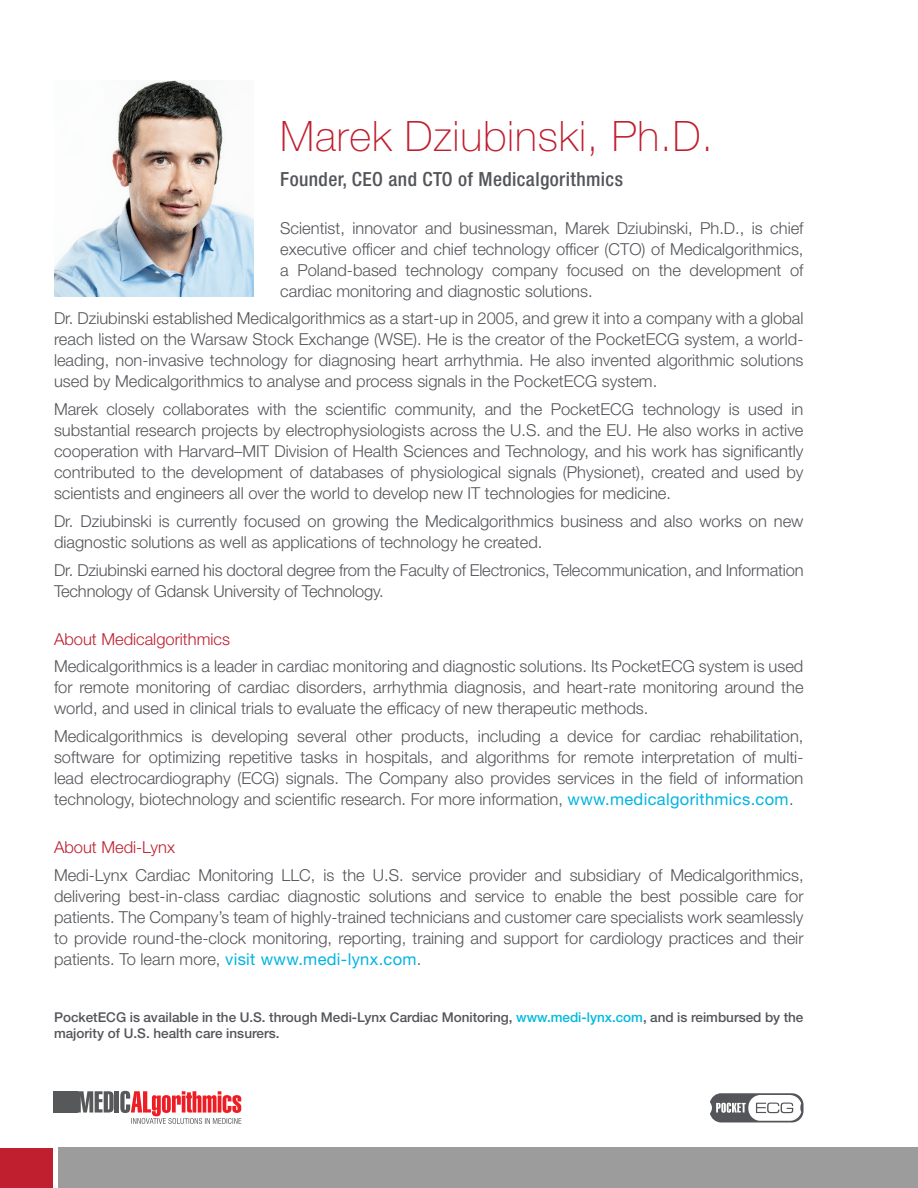
<style>
.page{position:relative;width:918px;height:1188px;background:#fff}
.page>*{position:absolute;margin:0;border:0;box-sizing:border-box;transform-origin:0 0}
.t1{font:100 42px "Helvetica Neue LT Std";letter-spacing:.02em;color:#bf1f2e}
.t2{font:500 condensed 19.5px "Helvetica Neue LT Std";letter-spacing:.02em;color:#54555a}
.t3{font:300 16.5px/21px "Helvetica Neue LT Std";color:#54555a;text-align:justify}
.t4{font:300 16.5px "Helvetica Neue LT Std";color:#bf1f2e}
.t5{font:500 13.5px/16.5px "Helvetica Neue LT Std";color:#54555a}
.s1{font-weight:400;color:#00b4e3}
.s2{color:#00bade}
</style>
<div class="page">
<div style="left:59px;top:1148px;width:859px;height:40px;background:#9c9c9c"></div>
<div style="left:0;top:1148px;width:52px;height:40px;background:#bf1f2e"></div>
<img style="left:54px;top:81px;width:199px;height:216px">
<svg style="left:710px;top:1093px;width:94px;height:29px"></svg>
<svg style="left:53px;top:1090px;width:189px;height:34px"></svg>
<p class="t1" style="left:280px;top:112px;width:435px">Marek Dziubinski, Ph.D.</p>
<p class="t2" style="left:280px;top:167px;width:344px">Founder, CEO and CTO of Medicalgorithmics</p>
<p class="t3" style="left:280px;top:217px;width:525px">Scientist, innovator and businessman, Marek Dziubinski, Ph.D., is chief executive officer and chief technology officer (CTO) of Medicalgorithmics, a Poland-based technology company focused on the development of cardiac monitoring and diagnostic solutions.</p>
<p class="t3" style="left:54px;top:308px;width:751px">Dr. Dziubinski established Medicalgorithmics as a start-up in 2005, and grew it into a company with a global reach listed on the Warsaw Stock Exchange (WSE). He is the creator of the PocketECG system, a world&shy;leading, non-invasive technology for diagnosing heart arrhythmia. He also invented algorithmic solutions used by Medicalgorithmics to analyse and process signals in the PocketECG system.</p>
<p class="t3" style="left:54px;top:398px;width:751px">Marek closely collaborates with the scientific community, and the PocketECG technology is used in substantial research projects by electrophysiologists across the U.S. and the EU. He also works in active cooperation with Harvard–MIT Division of Health Sciences and Technology, and his work has significantly contributed to the development of databases of physiological signals (Physionet), created and used by scientists and engineers all over the world to develop new IT technologies for medicine.</p>
<p class="t3" style="left:54px;top:510px;width:751px">Dr. Dziubinski is currently focused on growing the Medicalgorithmics business and also works on new diagnostic solutions as well as applications of technology he created.</p>
<p class="t3" style="left:54px;top:559px;width:751px">Dr. Dziubinski earned his doctoral degree from the Faculty of Electronics, Telecommunication, and Information<br>Technology of Gdansk University of Technology.</p>
<p class="t4" style="left:54px;top:629px;width:178px">About Medicalgorithmics</p>
<p class="t3" style="left:54px;top:656px;width:751px">Medicalgorithmics is a leader in cardiac monitoring and diagnostic solutions. Its PocketECG system is used for remote monitoring of cardiac disorders, arrhythmia diagnosis, and heart-rate monitoring around the world, and used in clinical trials to evaluate the efficacy of new therapeutic methods.</p>
<p class="t3" style="left:54px;top:725px;width:751px">Medicalgorithmics is developing several other products, including a device for cardiac rehabilitation, software for optimizing repetitive tasks in hospitals, and algorithms for remote interpretation of multi&shy;lead electrocardiography (ECG) signals. The Company also provides services in the field of information technology, biotechnology and scientific research. For more information, <span class="s1">www.medicalgorithmics.com</span>.</p>
<p class="t4" style="left:54px;top:837px;width:122px">About Medi-Lynx</p>
<p class="t3" style="left:54px;top:864px;width:751px">Medi-Lynx Cardiac Monitoring LLC, is the U.S. service provider and subsidiary of Medicalgorithmics, delivering best-in-class cardiac diagnostic solutions and service to enable the best possible care for patients. The Company’s team of highly-trained technicians and customer care specialists work seamlessly to provide round-the-clock monitoring, reporting, training and support for cardiology practices and their patients. To learn more, <span class="s1">visit www.medi-lynx.com</span>.</p>
<p class="t5" style="left:54px;top:1009px;width:751px">PocketECG is available in the U.S. through Medi-Lynx Cardiac Monitoring, <span class="s2">www.medi-lynx.com</span>, and is reimbursed by the majority of U.S. health care insurers.</p>
</div>
